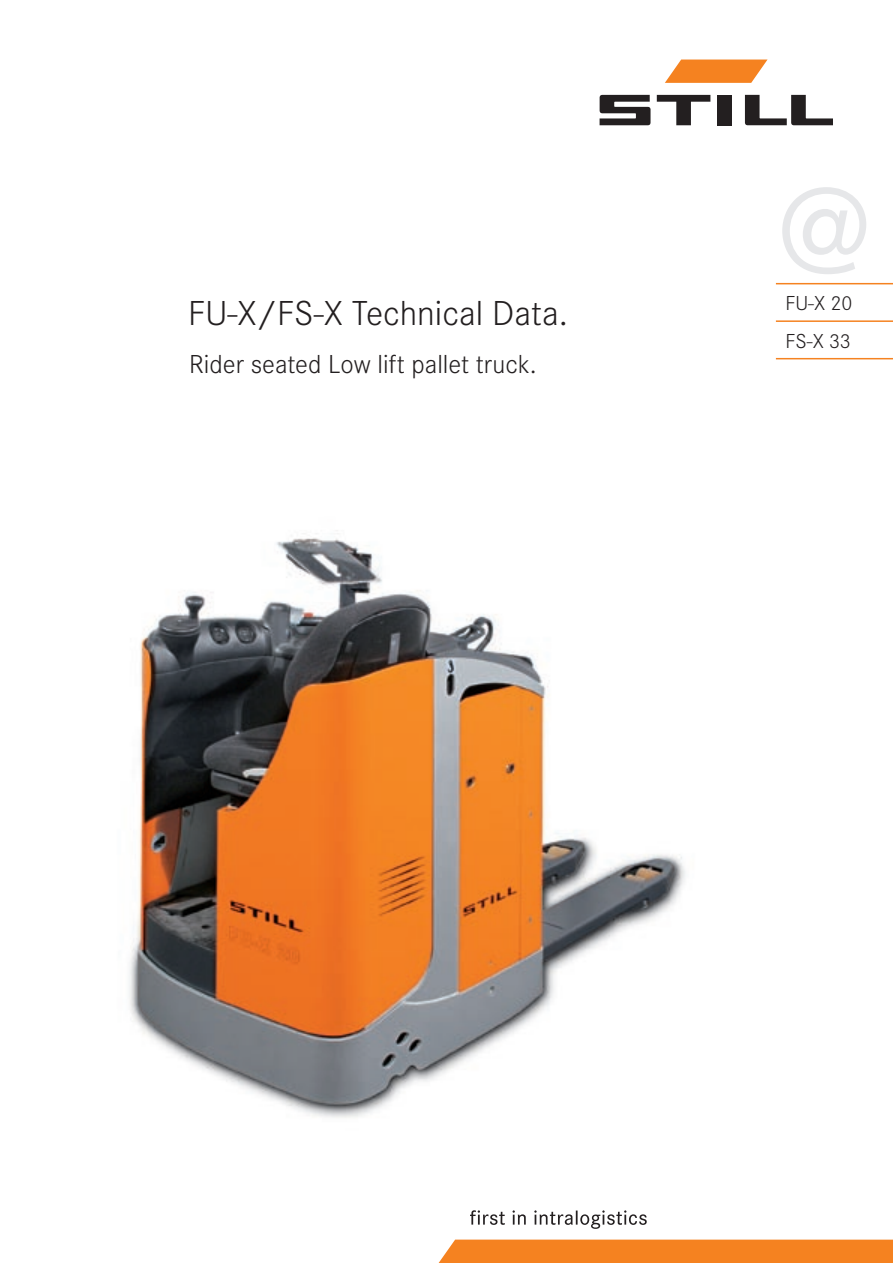
<style>
.page{position:relative;width:893px;height:1263px;background:#fff}
.page>*{position:absolute;margin:0;border:0;box-sizing:border-box;transform-origin:0 0}
.t1{font:500 126px "Corporate S";color:#e6e7e9}
.titelhead{font:300 36px "Corporate S";color:#231f20}
.titelsub{font:300 27px "Corporate S";color:#231f20}
.t2{font:300 21px "Corporate S";color:#231f20}
</style>
<div class="page">
<img style="left:129px;top:533px;width:557px;height:585px">
<div style="left:438px;top:1239px;width:455px;height:24px;background:#f58220"></div>
<hr style="left:776px;top:283px;width:117px;height:1px;background:#f58220">
<svg style="left:470px;top:1210px;width:177px;height:19px"></svg>
<svg style="left:657px;top:95px;width:53px;height:30px"></svg>
<div style="left:717px;top:95px;width:14px;height:30px;background:#231f20"></div>
<svg style="left:600px;top:95px;width:50px;height:30px"></svg>
<svg style="left:745px;top:95px;width:88px;height:30px"></svg>
<svg style="left:665px;top:60px;width:102px;height:23px;background:#f69543"></svg>
<hr style="left:776px;top:320px;width:117px;height:2px;background:#f58220">
<hr style="left:776px;top:358px;width:117px;height:1px;background:#f58220">
<p class="titelhead" style="left:188px;top:293px;width:381px">FU-X/FS-X Technical Data.</p>
<p class="titelsub" style="left:189px;top:349px;width:349px">Rider seated Low lift pallet truck.</p>
<h1 class="t1" style="left:778px;top:159px;width:94px">@</h1>
<p class="t2" style="left:785px;top:292px;width:68px">FU-X 20</p>
<p class="t2" style="left:785px;top:329px;width:67px">FS-X 33</p>
</div>
